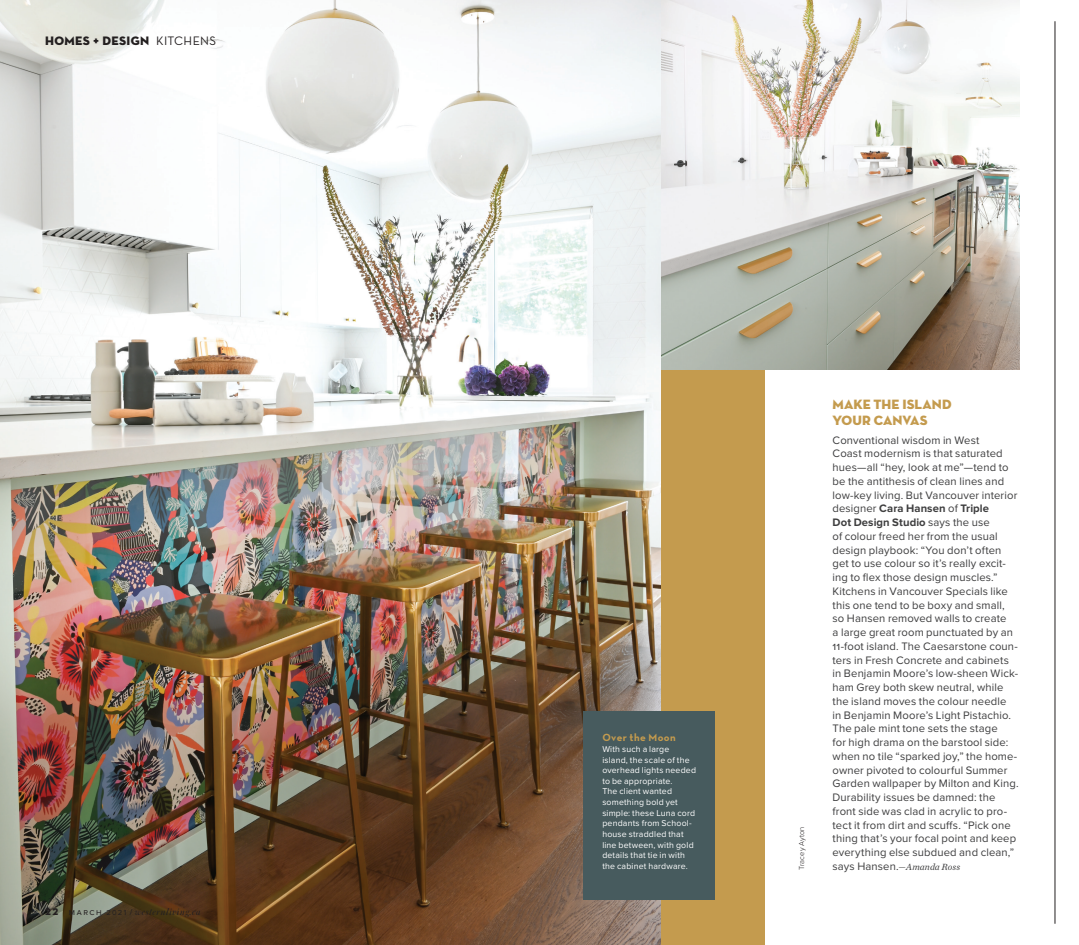
<style>
.page{position:relative;width:1079px;height:945px;background:#fff}
.page>*{position:absolute;margin:0;border:0;box-sizing:border-box;transform-origin:0 0}
.CAPTION_BLACK{font:13.75px/16.2px "Neutraface Display Titling";color:#c49b4e}
.t1{font:12.5px "Neutraface Display Titling";letter-spacing:.035em;color:#231f20}
.CAPTION_BLACK-2{font:11.25px/13.8px "Proxima Nova";letter-spacing:.01em;color:#3e3e3f}
.t2{font:700 10.62px "Neutraface Text";letter-spacing:.04em;color:#c49b4e}
.t3{font:italic 10px "Austin";letter-spacing:.065em;color:#231f20}
.CAPTION_BLACK-3{font:8.75px/10.6px "Proxima Nova";letter-spacing:.02em;color:#fff}
.GUTTER_CREDIT{font:300 7.5px "Proxima Nova";letter-spacing:.01em;color:#231f20}
.s1{font-family:"Neutraface Text"}
.s2{font-family:"Neutraface Display Titling";font-style:normal}
.s3{font-family:"Proxima Nova";font-style:normal;font-size:8.75px}
.s4{font-family:"Proxima Nova";font-style:normal;font-size:7.5px}
.s5{font-weight:700}
.s6{font-family:"Chronicle Text G1";font-style:italic;font-size:9.38px}
</style>
<div class="page">
<div style="left:632px;top:345px;width:133px;height:600px;background:#c49b4e"></div>
<img style="left:660px;top:0;width:360px;height:370px">
<img style="left:0;top:0;width:660px;height:945px">
<div style="left:583px;top:711px;width:132px;height:189px;background:#475b5e"></div>
<hr style="left:1055px;top:21px;width:1px;height:903px;background:#231f20">
<p class="t1" style="left:45px;top:33px;width:172px">HOMES + DESIGN <span class="s1">KITCHENS</span></p>
<p class="t3" style="left:45px;top:905px;width:157px"><span class="s2">22</span> <span class="s3">march</span> <span class="s4">2021</span> <span class="s3">/</span> westernliving.ca</p>
<p class="t2" style="left:602px;top:731px;width:75px">Over the Moon</p>
<p class="CAPTION_BLACK-3" style="left:602px;top:743px;width:95px">With such a large island, the scale of the overhead lights needed to be appropriate.<br>The client wanted something bold yet simple: these Luna cord pendants from School&shy;house straddled that line between, with gold details that tie in with the cabinet hardware.</p>
<p class="GUTTER_CREDIT" style="left:796px;top:870px;width:45px;rotate:-90deg">Tracey Ayton</p>
<p class="CAPTION_BLACK" style="left:832px;top:396px;width:120px">MAKE THE ISLAND<br>YOUR CANVAS</p>
<p class="CAPTION_BLACK-2" style="left:832px;top:433px;width:188px">Conventional wisdom in West<br>Coast modernism is that saturated hues—all “hey, look at me”—tend to be the antithesis of clean lines and low-key living. But Vancouver interior designer <span class="s5">Cara Hansen</span> of <span class="s5">Triple<br>Dot Design Studio</span> says the use<br>of colour freed her from the usual design playbook: “You don’t often get to use colour so it’s really excit&shy;ing to flex those design muscles.” Kitchens in Vancouver Specials like this one tend to be boxy and small, so Hansen removed walls to create<br>a large great room punctuated by an 11-foot island. The Caesarstone coun&shy;ters in Fresh Concrete and cabinets in Benjamin Moore’s low-sheen Wick&shy;ham Grey both skew neutral, while the island moves the colour needle<br>in Benjamin Moore’s Light Pistachio.<br>The pale mint tone sets the stage<br>for high drama on the barstool side: when no tile “sparked joy,” the home&shy;owner pivoted to colourful Summer Garden wallpaper by Milton and King.<br>Durability issues be damned: the front side was clad in acrylic to pro&shy;tect it from dirt and scuffs. “Pick one thing that’s your focal point and keep everything else subdued and clean,” says Hansen.<span class="s6">—Amanda Ross</span></p>
</div>
